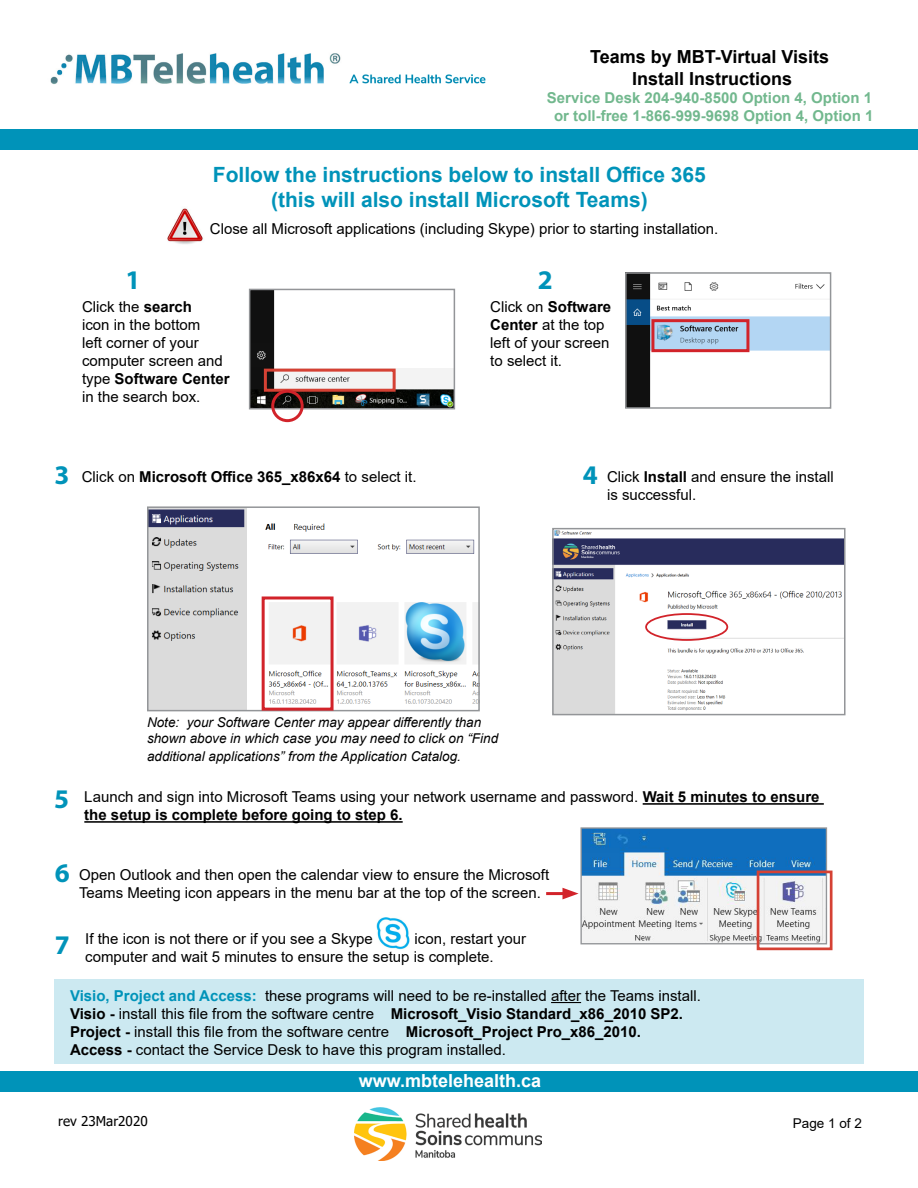
<style>
.page{position:relative;width:918px;height:1188px;background:#fff}
.page>*{position:absolute;margin:0;border:0;box-sizing:border-box;transform-origin:0 0}
.t1{font:700 27px "Myriad Pro";color:#0093b9}
.t2{font:700 21px "Arial";color:#0093b9}
.t3{font:700 18px/21.6px "Arial";color:#000;text-align:center}
.t4{font:700 18px "Arial";color:#fff}
.MBT_body_Arial_10{font:15px/18px "Arial";color:#000}
.MBT_body_Arial_10-2{font:700 15px "Arial";color:#000}
.t5{font:700 15px/18px "Arial";color:#72b88e;text-align:center}
.t6{font:italic 13.5px/16.2px "Arial";color:#000}
.t7{font:13.5px "Tahoma";color:#000}
.t8{font:13.5px "Arial";color:#000}
.s1{font-weight:700}
.s2{font-weight:400}
.s3{font-weight:700;color:#0093b9}
</style>
<div class="page">
<div style="left:0;top:129px;width:918px;height:21px;background:#0093b9"></div>
<div style="left:0;top:1071px;width:918px;height:21px;background:#0093b9"></div>
<img style="left:50px;top:53px;width:436px;height:31px">
<img style="left:354px;top:1108px;width:188px;height:52px">
<div style="left:55px;top:980px;width:809px;height:84px;background:#cce9f1"></div>
<img style="left:628px;top:275px;width:200px;height:131px">
<div style="left:625px;top:272px;width:206px;height:137px;border:2px solid #939598"></div>
<div style="left:651px;top:319px;width:98px;height:33px;border:3px solid #d2232a"></div>
<img style="left:252px;top:292px;width:200px;height:114px">
<div style="left:249px;top:289px;width:206px;height:120px;border:2px solid #939598"></div>
<div style="left:264px;top:369px;width:132px;height:23px;border:3px solid #d54134"></div>
<div style="left:271px;top:390px;width:33px;height:32px;border:3px solid #d2232a;border-radius:50%"></div>
<img style="left:167px;top:208px;width:37px;height:36px">
<img style="left:582px;top:829px;width:243px;height:113px">
<div style="left:580px;top:827px;width:247px;height:117px;border:1px solid #939598"></div>
<div style="left:757px;top:871px;width:76px;height:79px;border:3px solid #d54134"></div>
<img style="left:555px;top:531px;width:288px;height:181px">
<div style="left:552px;top:528px;width:294px;height:187px;border:2px solid #939598"></div>
<div style="left:645px;top:613px;width:83px;height:28px;border:2px solid #d2232a;border-radius:50%"></div>
<img style="left:150px;top:509px;width:327px;height:199px">
<div style="left:147px;top:506px;width:333px;height:205px;border:2px solid #939598"></div>
<div style="left:262px;top:596px;width:72px;height:115px;border:3px solid #d2232a"></div>
<hr style="left:551px;top:1002px;width:30px;height:1px;background:#000">
<hr style="left:546px;top:892px;width:22px;height:3px;background:#d2232a">
<svg style="left:562px;top:888px;width:17px;height:11px"></svg>
<hr style="left:643px;top:803px;width:181px;height:2px;background:#000">
<hr style="left:84px;top:821px;width:319px;height:2px;background:#000">
<img style="left:376px;top:917px;width:33px;height:33px">
<p class="t3" style="left:590px;top:46px;width:241px">Teams by MBT-Virtual Visits<br>Install Instructions</p>
<p class="t5" style="left:547px;top:89px;width:328px">Service Desk 204-940-8500 Option 4, Option 1 or toll-free 1-866-999-9698 Option 4, Option 1</p>
<p class="t2" style="left:213px;top:160px;width:495px">Follow the instructions below to install Office 365</p>
<p class="t2" style="left:271px;top:185px;width:378px">(this will also install Microsoft Teams)</p>
<p class="t1" style="left:126px;top:262px;width:16px">1</p>
<p class="MBT_body_Arial_10" style="left:210px;top:219px;width:510px">Close all Microsoft applications (including Skype) prior to starting installation.</p>
<p class="t1" style="left:538px;top:262px;width:16px">2</p>
<p class="MBT_body_Arial_10" style="left:82px;top:297px;width:149px">Click the <span class="s1">search<br></span>icon in the bottom<br>left corner of your computer screen and type <span class="s1">Software Center </span>in the search box.</p>
<p class="MBT_body_Arial_10" style="left:490px;top:297px;width:122px">Click on <span class="s1">Software<br>Center</span> at the top left of your screen to select it.</p>
<p class="t1" style="left:54px;top:457px;width:16px">3</p>
<p class="MBT_body_Arial_10-2" style="left:82px;top:466px;width:336px"><span class="s2">Click on</span> Microsoft Office 365_x86x64 <span class="s2">to select it.</span></p>
<p class="MBT_body_Arial_10" style="left:607px;top:468px;width:228px">Click <span class="s1">Install</span> and ensure the install is successful.</p>
<p class="t1" style="left:583px;top:457px;width:16px">4</p>
<p class="t1" style="left:54px;top:781px;width:16px">5</p>
<p class="t6" style="left:147px;top:715px;width:353px">Note: your Software Center may appear differently than shown above in which case you may need to click on “Find</p>
<p class="t6" style="left:147px;top:749px;width:315px">additional applications” from the Application Catalog.</p>
<p class="MBT_body_Arial_10" style="left:84px;top:788px;width:737px">Launch and sign into Microsoft Teams using your network username and password. <span class="s1">Wait 5 minutes to ensure the setup is complete before going to step 6.</span></p>
<p class="t1" style="left:55px;top:855px;width:16px">6</p>
<p class="MBT_body_Arial_10" style="left:79px;top:865px;width:472px">Open Outlook and then open the calendar view to ensure the Microsoft<br>Teams Meeting icon appears in the menu bar at the top of the screen.</p>
<p class="t1" style="left:55px;top:927px;width:16px">7</p>
<p class="MBT_body_Arial_10" style="left:85px;top:930px;width:289px">If the icon is not there or if you see a Skype</p>
<p class="MBT_body_Arial_10" style="left:85px;top:930px;width:443px;text-indent:329px">icon, restart your computer and wait 5 minutes to ensure the setup is complete.</p>
<p class="MBT_body_Arial_10" style="left:70px;top:987px;width:632px"><span class="s3">Visio, Project and Access:</span> these programs will need to be re-installed after the Teams install.</p>
<p class="MBT_body_Arial_10-2" style="left:70px;top:1003px;width:615px">Visio - <span class="s2">install this file from the software centre</span> Microsoft_Visio Standard_x86_2010 SP2.</p>
<p class="MBT_body_Arial_10-2" style="left:70px;top:1021px;width:573px">Project - <span class="s2">install this file from the software centre</span> Microsoft_Project Pro_x86_2010.</p>
<p class="MBT_body_Arial_10" style="left:70px;top:1041px;width:438px"><span class="s1">Access -</span> contact the Service Desk to have this program installed.</p>
<p class="t7" style="left:58px;top:1112px;width:91px">rev 23Mar2020</p>
<p class="t4" style="left:359px;top:1068px;width:184px">www.mbtelehealth.ca</p>
<p class="t8" style="left:793px;top:1114px;width:71px">Page 1 of 2</p>
</div>
